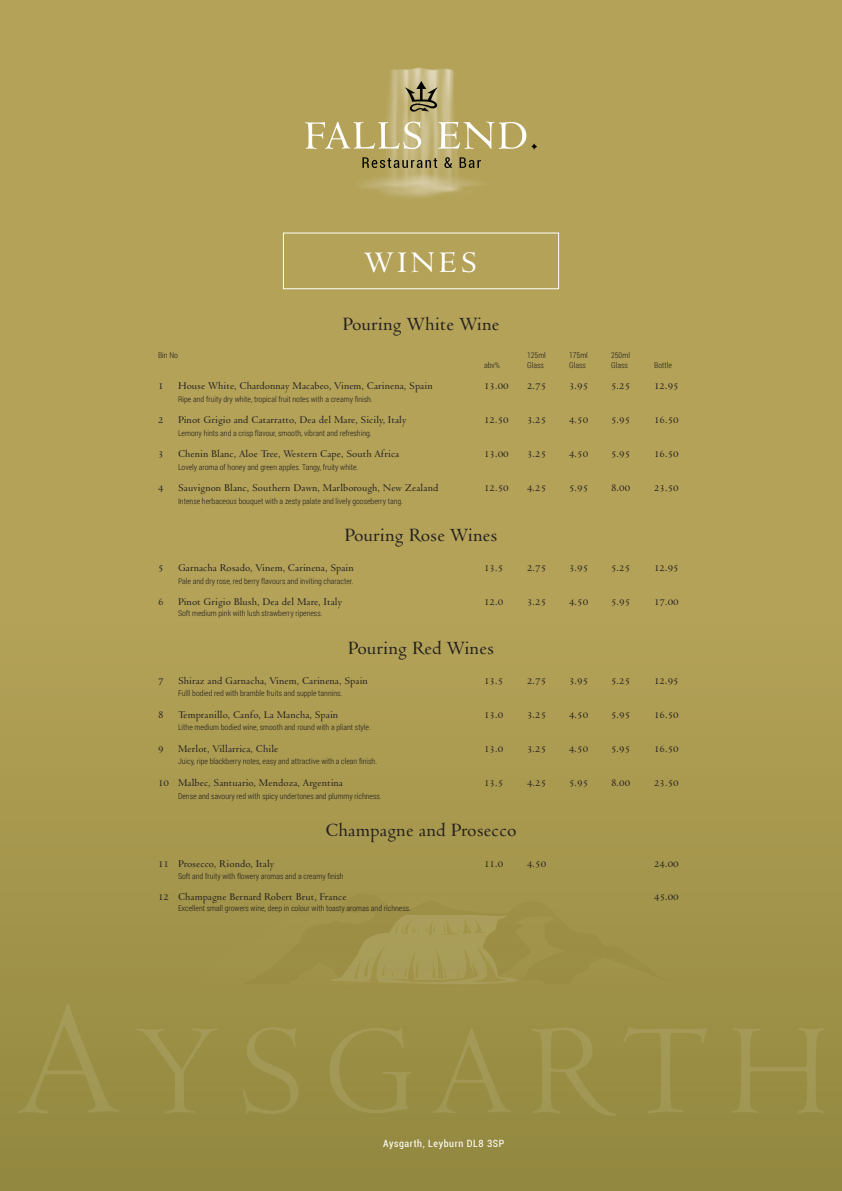
<style>
.page{position:relative;width:842px;height:1191px;background:#fff}
.page>*{position:absolute;margin:0;border:0;box-sizing:border-box;transform-origin:0 0}
.t1{font:600 32px "Venetian 301 BT";letter-spacing:.1em;color:#fff}
.t2{font:600 20px "Venetian 301 BT";color:#231f20}
.t3{font:600 11px "Venetian 301 BT";color:#231f20}
.t4{font:condensed 10px "Roboto";letter-spacing:.06em;color:#fff}
.t5{font:300 8px "Roboto Condensed";color:#231f20}
</style>
<div class="page">
<div style="left:0;top:0;width:842px;height:1191px;background:linear-gradient(to bottom,#bba95f,#9b8f45)"></div>
<div style="left:283px;top:233px;width:276px;height:56px;border:1px solid #fff"></div>
<svg style="left:18px;top:1004px;width:806px;height:111px;background:#9a8f46"></svg>
<svg style="left:192px;top:893px;width:479px;height:101px;background:#a0934a"></svg>
<div style="left:278px;top:57px;width:281px;height:151px;background:#b3a258"></div>
<img style="left:361px;top:67px;width:129px;height:131px">
<svg style="left:405px;top:81px;width:36px;height:32px"></svg>
<svg style="left:305px;top:122px;width:116px;height:27px"></svg>
<svg style="left:438px;top:122px;width:88px;height:27px"></svg>
<svg style="left:532px;top:144px;width:5px;height:5px"></svg>
<svg style="left:362px;top:157px;width:75px;height:11px"></svg>
<svg style="left:444px;top:157px;width:8px;height:11px"></svg>
<svg style="left:460px;top:157px;width:21px;height:11px"></svg>
<h1 class="t1" style="left:365px;top:244px;width:114px">WINES</h1>
<h2 class="t2" style="left:342px;top:312px;width:159px">Pouring White Wine</h2>
<p class="t5" style="left:158px;top:349px;width:21px">Bin No</p>
<p class="t5" style="left:527px;top:349px;width:20px">125ml</p>
<p class="t5" style="left:569px;top:349px;width:20px">175ml</p>
<p class="t5" style="left:611px;top:349px;width:20px">250ml</p>
<p class="t5" style="left:484px;top:359px;width:17px">abv%</p>
<p class="t5" style="left:527px;top:359px;width:18px">Glass</p>
<p class="t5" style="left:569px;top:359px;width:18px">Glass</p>
<p class="t5" style="left:611px;top:359px;width:18px">Glass</p>
<p class="t5" style="left:654px;top:359px;width:19px">Bottle</p>
<h3 class="t3" style="left:158px;top:380px;width:7px">1</h3>
<h3 class="t3" style="left:178px;top:380px;width:256px">House White, Chardonnay Macabeo, Vinem, Carinena, Spain</h3>
<h3 class="t3" style="left:484px;top:380px;width:26px">13.00</h3>
<h3 class="t3" style="left:527px;top:380px;width:21px">2.75</h3>
<h3 class="t3" style="left:569px;top:380px;width:21px">3.95</h3>
<h3 class="t3" style="left:611px;top:380px;width:21px">5.25</h3>
<h3 class="t3" style="left:654px;top:380px;width:26px">12.95</h3>
<p class="t5" style="left:178px;top:393px;width:196px">Ripe and fruity dry white, tropical fruit notes with a creamy finish.</p>
<h3 class="t3" style="left:158px;top:414px;width:7px">2</h3>
<h3 class="t3" style="left:178px;top:414px;width:230px">Pinot Grigio and Catarratto, Dea del Mare, Sicily, Italy</h3>
<h3 class="t3" style="left:484px;top:414px;width:26px">12.50</h3>
<h3 class="t3" style="left:527px;top:414px;width:21px">3.25</h3>
<h3 class="t3" style="left:569px;top:414px;width:21px">4.50</h3>
<h3 class="t3" style="left:611px;top:414px;width:21px">5.95</h3>
<h3 class="t3" style="left:654px;top:414px;width:26px">16.50</h3>
<p class="t5" style="left:178px;top:427px;width:195px">Lemony hints and a crisp flavour, smooth, vibrant and refreshing.</p>
<h3 class="t3" style="left:158px;top:447px;width:7px">3</h3>
<h3 class="t3" style="left:178px;top:447px;width:223px">Chenin Blanc, Aloe Tree, Western Cape, South Africa</h3>
<h3 class="t3" style="left:484px;top:447px;width:26px">13.00</h3>
<h3 class="t3" style="left:527px;top:447px;width:21px">3.25</h3>
<h3 class="t3" style="left:569px;top:447px;width:21px">4.50</h3>
<h3 class="t3" style="left:611px;top:447px;width:21px">5.95</h3>
<h3 class="t3" style="left:654px;top:447px;width:26px">16.50</h3>
<p class="t5" style="left:178px;top:461px;width:182px">Lovely aroma of honey and green apples. Tangy, fruity white.</p>
<h3 class="t3" style="left:158px;top:481px;width:7px">4</h3>
<h3 class="t3" style="left:178px;top:481px;width:262px">Sauvignon Blanc, Southern Dawn, Marlborough, New Zealand</h3>
<h3 class="t3" style="left:484px;top:481px;width:26px">12.50</h3>
<h3 class="t3" style="left:527px;top:481px;width:21px">4.25</h3>
<h3 class="t3" style="left:569px;top:481px;width:21px">5.95</h3>
<h3 class="t3" style="left:611px;top:481px;width:21px">8.00</h3>
<h3 class="t3" style="left:654px;top:481px;width:26px">23.50</h3>
<p class="t5" style="left:178px;top:495px;width:226px">Intense herbaceous bouquet with a zesty palate and lively gooseberry tang.</p>
<h2 class="t2" style="left:344px;top:523px;width:155px">Pouring Rose Wines</h2>
<h3 class="t3" style="left:158px;top:561px;width:7px">5</h3>
<h3 class="t3" style="left:178px;top:561px;width:177px">Garnacha Rosado, Vinem, Carinena, Spain</h3>
<h3 class="t3" style="left:484px;top:561px;width:21px">13.5</h3>
<h3 class="t3" style="left:527px;top:561px;width:21px">2.75</h3>
<h3 class="t3" style="left:569px;top:561px;width:21px">3.95</h3>
<h3 class="t3" style="left:611px;top:561px;width:21px">5.25</h3>
<h3 class="t3" style="left:654px;top:561px;width:26px">12.95</h3>
<p class="t5" style="left:178px;top:575px;width:177px">Pale and dry rose, red berry flavours and inviting character.</p>
<h3 class="t3" style="left:158px;top:595px;width:7px">6</h3>
<h3 class="t3" style="left:178px;top:595px;width:166px">Pinot Grigio Blush, Dea del Mare, Italy</h3>
<h3 class="t3" style="left:484px;top:595px;width:21px">12.0</h3>
<h3 class="t3" style="left:527px;top:595px;width:21px">3.25</h3>
<h3 class="t3" style="left:569px;top:595px;width:21px">4.50</h3>
<h3 class="t3" style="left:611px;top:595px;width:21px">5.95</h3>
<h3 class="t3" style="left:654px;top:595px;width:26px">17.00</h3>
<p class="t5" style="left:178px;top:608px;width:146px">Soft medium pink with lush strawberry ripeness.</p>
<h2 class="t2" style="left:348px;top:636px;width:148px">Pouring Red Wines</h2>
<h3 class="t3" style="left:158px;top:674px;width:7px">7</h3>
<h3 class="t3" style="left:178px;top:674px;width:191px">Shiraz and Garnacha, Vinem, Carinena, Spain</h3>
<h3 class="t3" style="left:484px;top:674px;width:21px">13.5</h3>
<h3 class="t3" style="left:527px;top:674px;width:21px">2.75</h3>
<h3 class="t3" style="left:569px;top:674px;width:21px">3.95</h3>
<h3 class="t3" style="left:611px;top:674px;width:21px">5.25</h3>
<h3 class="t3" style="left:654px;top:674px;width:26px">12.95</h3>
<p class="t5" style="left:178px;top:688px;width:166px">Fulll bodied red with bramble fruits and supple tannins.</p>
<h3 class="t3" style="left:158px;top:708px;width:7px">8</h3>
<h3 class="t3" style="left:178px;top:708px;width:162px">Tempranillo, Canfo, La Mancha, Spain</h3>
<h3 class="t3" style="left:484px;top:708px;width:21px">13.0</h3>
<h3 class="t3" style="left:527px;top:708px;width:21px">3.25</h3>
<h3 class="t3" style="left:569px;top:708px;width:21px">4.50</h3>
<h3 class="t3" style="left:611px;top:708px;width:21px">5.95</h3>
<h3 class="t3" style="left:654px;top:708px;width:26px">16.50</h3>
<p class="t5" style="left:178px;top:721px;width:194px">Lithe medium bodied wine, smooth and round with a pliant style.</p>
<h3 class="t3" style="left:158px;top:742px;width:7px">9</h3>
<h3 class="t3" style="left:178px;top:742px;width:102px">Merlot, Villarrica, Chile</h3>
<h3 class="t3" style="left:484px;top:742px;width:21px">13.0</h3>
<h3 class="t3" style="left:527px;top:742px;width:21px">3.25</h3>
<h3 class="t3" style="left:569px;top:742px;width:21px">4.50</h3>
<h3 class="t3" style="left:611px;top:742px;width:21px">5.95</h3>
<h3 class="t3" style="left:654px;top:742px;width:26px">16.50</h3>
<p class="t5" style="left:178px;top:755px;width:200px">Juicy, ripe blackberry notes, easy and attractive with a clean finish.</p>
<h3 class="t3" style="left:158px;top:776px;width:187px">10 Malbec, Santuario, Mendoza, Argentina</h3>
<h3 class="t3" style="left:484px;top:776px;width:21px">13.5</h3>
<h3 class="t3" style="left:527px;top:776px;width:21px">4.25</h3>
<h3 class="t3" style="left:569px;top:776px;width:21px">5.95</h3>
<h3 class="t3" style="left:611px;top:776px;width:21px">8.00</h3>
<h3 class="t3" style="left:654px;top:776px;width:26px">23.50</h3>
<p class="t5" style="left:178px;top:790px;width:205px">Dense and savoury red with spicy undertones and plummy richness.</p>
<h2 class="t2" style="left:325px;top:818px;width:193px">Champagne and Prosecco</h2>
<h3 class="t3" style="left:158px;top:856px;width:118px">11 Prosecco, Riondo, Italy</h3>
<h3 class="t3" style="left:484px;top:856px;width:21px">11.0</h3>
<h3 class="t3" style="left:527px;top:856px;width:21px">4.50</h3>
<h3 class="t3" style="left:654px;top:856px;width:26px">24.00</h3>
<p class="t5" style="left:178px;top:870px;width:167px">Soft and fruity with flowery aromas and a creamy finish</p>
<h3 class="t3" style="left:158px;top:890px;width:190px">12 Champagne Bernard Robert Brut, France</h3>
<h3 class="t3" style="left:654px;top:890px;width:26px">45.00</h3>
<p class="t5" style="left:178px;top:903px;width:234px">Excellent small growers wine, deep in colour with toasty aromas and richness.</p>
<p class="t4" style="left:383px;top:1137px;width:123px">Aysgarth, Leyburn DL8 3SP</p>
</div>
